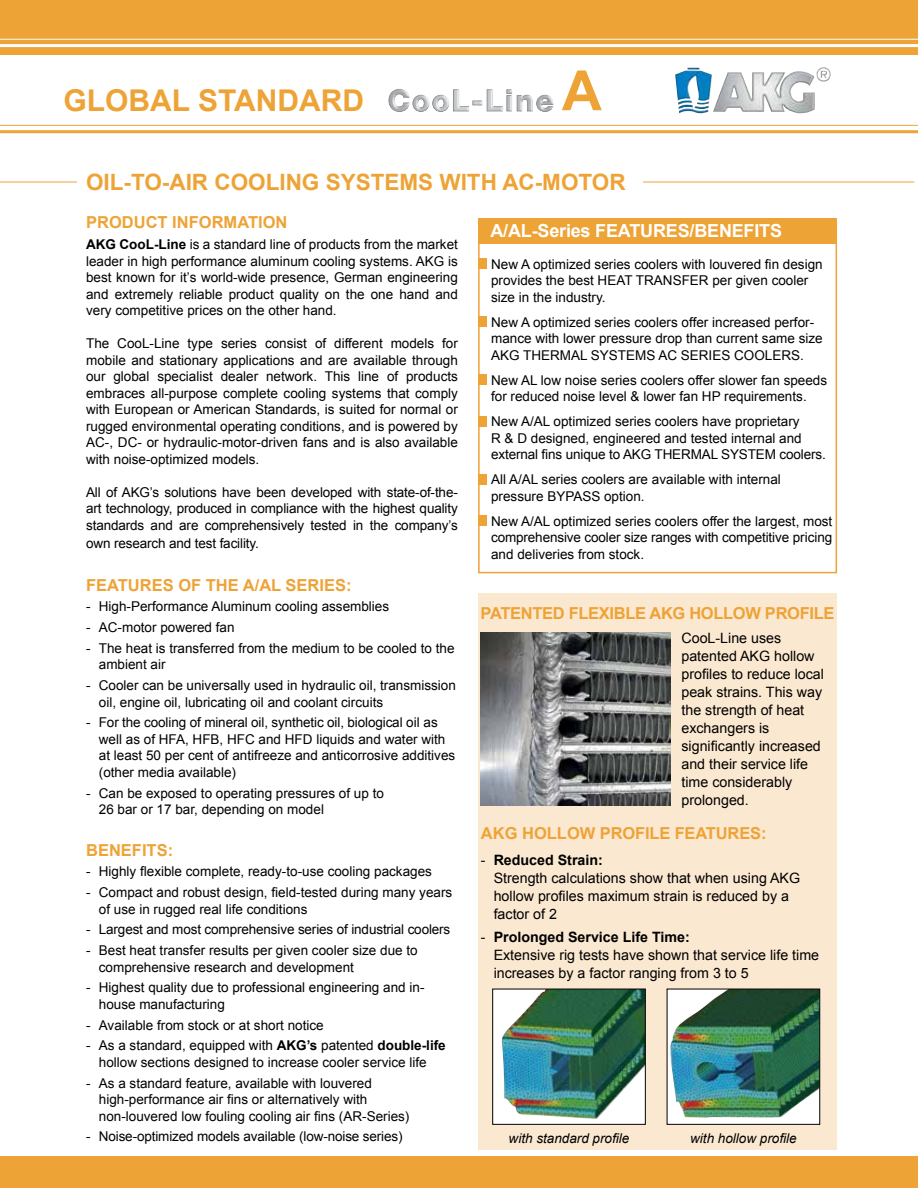
<style>
.page{position:relative;width:918px;height:1188px;background:#fff}
.page>*{position:absolute;margin:0;border:0;box-sizing:border-box;transform-origin:0 0}
.t1{font:700 55.5px "Arial";color:#eea337}
.t2{font:700 30px "Arial";color:#eea337}
.t3{font:700 22.5px "Arial";color:#eea337}
.t4{font:700 18px "Arial";letter-spacing:-.01em;color:#fff}
.t5{font:700 16.5px "Arial";letter-spacing:-.02em;color:#eea337}
.t6{font:700 16.5px "Arial";color:#eea337}
.t7{font:14.25px/18px "Arial";color:#000}
.t8{font:13.5px/16.5px "Arial";color:#000}
.t9{font:italic 13.5px "Arial";color:#000}
.s1{font-weight:700}
</style>
<div class="page">
<div style="left:0;top:1157px;width:918px;height:31px;background:#eea337"></div>
<div style="left:0;top:0;width:918px;height:55px;background:#eea337"></div>
<hr style="left:0;top:39px;width:918px;height:1px;background:#fff">
<hr style="left:0;top:44px;width:918px;height:3px;background:#fff">
<hr style="left:0;top:182px;width:914px;height:1px;background:#eea337">
<hr style="left:0;top:125px;width:918px;height:1px;background:#eea337">
<hr style="left:0;top:130px;width:918px;height:3px;background:#eea337">
<div style="left:478px;top:218px;width:359px;height:26px;background:#eea337"></div>
<div style="left:478px;top:221px;width:359px;height:352px;border:2px solid #eea337"></div>
<div style="left:478px;top:258px;width:9px;height:11px;background:#eea337"></div>
<div style="left:478px;top:316px;width:9px;height:11px;background:#eea337"></div>
<div style="left:478px;top:374px;width:9px;height:11px;background:#eea337"></div>
<div style="left:478px;top:416px;width:9px;height:10px;background:#eea337"></div>
<div style="left:478px;top:474px;width:9px;height:10px;background:#eea337"></div>
<div style="left:478px;top:515px;width:9px;height:11px;background:#eea337"></div>
<div style="left:78px;top:173px;width:565px;height:18px;background:#fff"></div>
<div style="left:478px;top:593px;width:359px;height:556px;background:#fbe8d0"></div>
<div style="left:667px;top:989px;width:153px;height:135px;background:#fff"></div>
<img style="left:666px;top:989px;width:152px;height:129px">
<div style="left:667px;top:989px;width:153px;height:136px;border:1px solid #000"></div>
<div style="left:493px;top:989px;width:152px;height:135px;background:#fff"></div>
<img style="left:501px;top:991px;width:143px;height:128px">
<div style="left:492px;top:989px;width:154px;height:136px;border:1px solid #000"></div>
<img style="left:481px;top:633px;width:190px;height:173px">
<div style="left:386px;top:88px;width:168px;height:26px;background:#000;opacity:.75"></div>
<img style="left:675px;top:67px;width:156px;height:47px">
<h2 class="t2" style="left:64px;top:81px;width:302px">GLOBAL STANDARD</h2>
<h1 class="t1" style="left:562px;top:54px;width:42px">A</h1>
<h3 class="t3" style="left:86px;top:167px;width:541px">OIL-to-AIR COOLING SYSTEMS WITH AC-MOTOR</h3>
<p class="t5" style="left:86px;top:212px;width:24px">Product</p>
<p class="t5" style="left:172px;top:212px;width:17px">Information</p>
<p class="t8" style="left:86px;top:236px;width:373px;text-align:justify"><span class="s1">AKG CooL-Line</span> is a standard line of products from the market leader in high performance aluminum cooling systems. AKG is best known for it’s world-wide presence, German engineering and extremely reliable product quality on the one hand and very competitive prices on the other hand.</p>
<p class="t8" style="left:86px;top:335px;width:373px;text-align:justify">The CooL-Line type series consist of different models for mobile and stationary applications and are available through our global specialist dealer network. This line of products embraces all-purpose complete cooling systems that comply with European or American Standards, is suited for normal or rugged environmental operating conditions, and is powered by AC-, DC- or hydraulic-motor-driven fans and is also available with noise-optimized models.</p>
<p class="t8" style="left:86px;top:484px;width:373px;text-align:justify">All of AKG’s solutions have been developed with state-of-the&shy;art technology, produced in compliance with the highest quality standards and are comprehensively tested in the company’s</p>
<p class="t8" style="left:86px;top:535px;width:174px">own research and test facility.</p>
<p class="t5" style="left:86px;top:574px;width:22px">Features</p>
<p class="t5" style="left:178px;top:574px;width:40px">of the</p>
<p class="t5" style="left:243px;top:574px;width:54px">A/AL series</p>
<p class="t5" style="left:346px;top:574px;width:7px">:</p>
<p class="t8" style="left:86px;top:599px;width:305px">- High-Performance Aluminum cooling assemblies</p>
<p class="t8" style="left:86px;top:619px;width:150px">- AC-motor powered fan</p>
<p class="t8" style="left:99px;top:640px;width:357px;text-indent:-13px">- The heat is transferred from the medium to be cooled to the ambient air</p>
<p class="t8" style="left:99px;top:677px;width:359px;text-indent:-13px">- Cooler can be universally used in hydraulic oil, transmission oil, engine oil, lubricating oil and coolant circuits</p>
<p class="t8" style="left:99px;top:715px;width:358px;text-indent:-13px">- For the cooling of mineral oil, synthetic oil, biological oil as well as of HFA, HFB, HFC and HFD liquids and water with at least 50 per cent of antifreeze and anticorrosive additives (other media available)</p>
<p class="t8" style="left:99px;top:785px;width:287px;text-indent:-13px">- Can be exposed to operating pressures of up to<br>26 bar or 17 bar, depending on model</p>
<p class="t6" style="left:86px;top:839px;width:89px">BENEFITS:</p>
<p class="t8" style="left:86px;top:864px;width:347px">- Highly flexible complete, ready-to-use cooling packages</p>
<p class="t8" style="left:99px;top:884px;width:355px;text-indent:-13px">- Compact and robust design, field-tested during many years of use in rugged real life conditions</p>
<p class="t8" style="left:86px;top:922px;width:366px">- Largest and most comprehensive series of industrial coolers</p>
<p class="t8" style="left:99px;top:942px;width:320px;text-indent:-13px">- Best heat transfer results per given cooler size due to comprehensive research and development</p>
<p class="t8" style="left:99px;top:980px;width:326px;text-indent:-13px">- Highest quality due to professional engineering and in&shy;house manufacturing</p>
<p class="t8" style="left:86px;top:1017px;width:239px">- Available from stock or at short notice</p>
<p class="t8" style="left:86px;top:1038px;width:361px;text-align:center">- As a standard, equipped with <span class="s1">AKG’s</span> patented <span class="s1">double-life </span>hollow sections designed to increase cooler service life</p>
<p class="t8" style="left:99px;top:1075px;width:312px;text-indent:-13px">- As a standard feature, available with louvered high-performance air fins or alternatively with non-louvered low fouling cooling air fins (AR-Series)</p>
<p class="t8" style="left:86px;top:1129px;width:318px">- Noise-optimized models available (low-noise series)</p>
<h3 class="t4" style="left:490px;top:219px;width:293px">A/AL-Series FEATURES/BENEFITS</h3>
<p class="t8" style="left:491px;top:256px;width:333px">New A optimized series coolers with louvered fin design provides the best HEAT TRANSFER per given cooler size in the industry.</p>
<p class="t8" style="left:491px;top:314px;width:333px">New A optimized series coolers offer increased perfor&shy;mance with lower pressure drop than current same size<br>AKG THERMAL SYSTEMS AC SERIES COOLERS.</p>
<p class="t8" style="left:491px;top:372px;width:338px">New AL low noise series coolers offer slower fan speeds for reduced noise level &amp; lower fan HP requirements.</p>
<p class="t8" style="left:491px;top:413px;width:336px">New A/AL optimized series coolers have proprietary<br>R &amp; D designed, engineered and tested internal and external fins unique to AKG THERMAL SYSTEM coolers.</p>
<p class="t8" style="left:491px;top:471px;width:291px">All A/AL series coolers are available with internal pressure BYPASS option.</p>
<p class="t8" style="left:491px;top:513px;width:343px;text-align:justify">New A/AL optimized series coolers offer the largest, most comprehensive cooler size ranges with competitive pricing and deliveries from stock.</p>
<p class="t5" style="left:481px;top:602px;width:355px">PATENTED FLEXIBLE AKG HOLLOW PROFILE</p>
<p class="t7" style="left:681px;top:629px;width:144px">CooL-Line uses patented AKG hollow profiles to reduce local peak strains. This way the strength of heat exchangers is significantly increased and their service life time considerably prolonged.</p>
<p class="t5" style="left:481px;top:822px;width:216px">AKG HOLLOW PROFILE Features</p>
<p class="t5" style="left:761px;top:822px;width:7px">:</p>
<p class="t7" style="left:494px;top:852px;width:308px;text-indent:-13px">- <span class="s1">Reduced Strain:<br></span>Strength calculations show that when using AKG hollow profiles maximum strain is reduced by a factor of 2</p>
<p class="t7" style="left:494px;top:928px;width:327px;text-indent:-13px">- <span class="s1">Prolonged Service Life Time:<br></span>Extensive rig tests have shown that service life time increases by a factor ranging from 3 to 5</p>
<p class="t9" style="left:509px;top:1129px;width:122px">with standard profile</p>
<p class="t9" style="left:690px;top:1129px;width:108px">with hollow profile</p>
</div>
